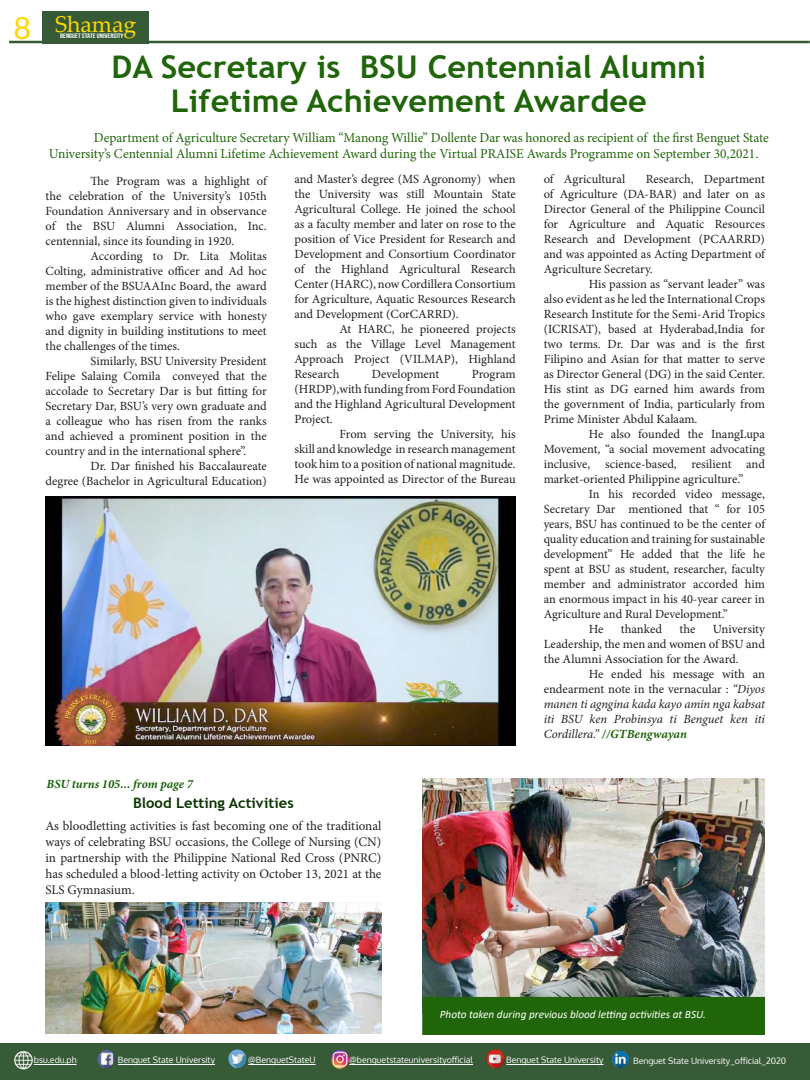
<style>
.page{position:relative;width:810px;height:1080px;background:#fff}
.page>*{position:absolute;margin:0;border:0;box-sizing:border-box;transform-origin:0 0}
.t1{font:700 31.25px/33.8px "Trebuchet MS";color:#20650a;text-align:center;scale:1.04 1}
.t2{font:30.5px "Aleo";color:#fed702}
.t3{font:22.88px "Palatino Linotype";color:#fed702}
.t4{font:700 14.38px "Trebuchet MS";color:#0b3502}
.t5{font:13.62px/16.2px "Minion Pro";color:#20650a}
.t6{font:13.12px/16px "Minion Pro";color:#231f20;text-align:justify}
.t7{font:12.5px/15px "Minion Pro";color:#231f20;text-align:justify}
.t8{font:italic 12.5px/15px "Minion Pro";letter-spacing:-.005em;color:#231f20;text-align:justify}
.t9{font:italic 700 12.5px "Minion Pro";color:#1a620a}
.t10{font:italic 11.25px "Calibri";color:#fff}
.t11{font:8.75px "Oxygen";color:#fff}
.t12{font:6.5px "Bebas Neue";color:#fff;scale:1.18 1}
.s1{font-style:normal}
.s2{font-weight:700;color:#20650a}
</style>
<div class="page">
<hr style="left:9px;top:41px;width:800px;height:2px;background:#365a36">
<div style="left:42px;top:11px;width:106px;height:32px;background:#365a36"></div>
<div style="left:0;top:1044px;width:810px;height:36px;background:#385b37"></div>
<hr style="left:118px;top:1064px;width:97px;height:1px;background:#fff">
<hr style="left:506px;top:1064px;width:97px;height:1px;background:#fff">
<hr style="left:248px;top:1064px;width:68px;height:1px;background:#fff">
<hr style="left:349px;top:1064px;width:124px;height:1px;background:#fff">
<hr style="left:34px;top:1064px;width:43px;height:1px;background:#fff">
<img style="left:97px;top:1050px;width:18px;height:18px;border-radius:9px">
<img style="left:228px;top:1049px;width:19px;height:19px;border-radius:9px">
<img style="left:486px;top:1049px;width:19px;height:19px;border-radius:9px">
<img style="left:14px;top:1051px;width:19px;height:19px;border-radius:10px">
<img style="left:331px;top:1050px;width:18px;height:19px;border-radius:9px">
<img style="left:612px;top:1050px;width:17px;height:19px">
<img style="left:45px;top:497px;width:471px;height:249px">
<img style="left:46px;top:902px;width:335px;height:132px">
<img style="left:422px;top:779px;width:343px;height:218px">
<div style="left:422px;top:997px;width:343px;height:38px;background:#20650a"></div>
<h2 class="t2" style="left:14px;top:11px;width:18px">8</h2>
<h3 class="t3" style="left:55px;top:8px;width:83px">Shamag</h3>
<p class="t12" style="left:60px;top:32px;width:55px">BENGUET STATE UNIVERSITY</p>
<h1 class="t1" style="left:112px;top:50px;width:573px">DA Secretary is BSU Centennial Alumni<br>Lifetime Achievement Awardee</h1>
<p class="t5" style="left:49px;top:130px;width:721px;text-indent:45px">Department of Agriculture Secretary William “Manong Willie” Dollente Dar was honored as recipient of the first Benguet State<br>University’s Centennial Alumni Lifetime Achievement Award during the Virtual PRAISE Awards Programme on September 30,2021.</p>
<p class="t7" style="left:544px;top:172px;width:83px">of Agricultural</p>
<p class="t7" style="left:294px;top:172px;width:223px">and Master’s degree (MS Agronomy) when the University was still Mountain State Agricultural College. He joined the school as a faculty member and later on rose to the position of Vice President for Research and Development and Consortium Coordinator of the Highland Agricultural Research Center (HARC), now Cordillera Consortium for Agriculture, Aquatic Resources Research and Development (CorCARRD).</p>
<p class="t7" style="left:294px;top:322px;width:223px;text-indent:45px">At HARC, he pioneered projects such as the Village Level Management Approach Project (VILMAP), Highland Research</p>
<p class="t7" style="left:544px;top:172px;width:223px;text-indent:102px">Research, Department of Agriculture (DA-BAR) and later on as Director General of the Philippine Council for Agriculture and Aquatic Resources Research and Development (PCAARRD) and was appointed as Acting Department of Agriculture Secretary.</p>
<p class="t7" style="left:544px;top:277px;width:223px;text-indent:45px">His passion as “servant leader” was also evident as he led the International Crops Research Institute for the Semi-Arid Tropics (ICRISAT), based at Hyderabad,India for two terms. Dr. Dar was and is the first Filipino and Asian for that matter to serve as Director General (DG) in the said Center.<br>His stint as DG earned him awards from the government of India, particularly from Prime Minister Abdul Kalaam.</p>
<p class="t7" style="left:544px;top:427px;width:223px;text-indent:45px">He also founded the InangLupa Movement, “a social movement advocating inclusive, science-based, resilient and market-oriented Philippine agriculture.”</p>
<p class="t7" style="left:589px;top:487px;width:178px">In his recorded video message,</p>
<p class="t7" style="left:544px;top:502px;width:223px">Secretary Dar mentioned that “ for 105</p>
<p class="t7" style="left:544px;top:517px;width:223px">years, BSU has continued to be the center of</p>
<p class="t7" style="left:544px;top:532px;width:223px">quality education and training for sustainable</p>
<p class="t7" style="left:544px;top:547px;width:223px">development” He added that the life he</p>
<p class="t7" style="left:544px;top:562px;width:223px">spent at BSU as student, researcher, faculty</p>
<p class="t7" style="left:544px;top:577px;width:223px">member and administrator accorded him</p>
<p class="t7" style="left:544px;top:592px;width:223px">an enormous impact in his 40-year career in</p>
<p class="t7" style="left:544px;top:607px;width:186px">Agriculture and Rural Development.”</p>
<p class="t7" style="left:589px;top:622px;width:16px">He</p>
<p class="t7" style="left:621px;top:622px;width:43px">thanked</p>
<p class="t7" style="left:679px;top:622px;width:17px">the</p>
<p class="t7" style="left:46px;top:174px;width:223px;text-indent:45px">The Program was a highlight of the celebration of the University’s 105th Foundation Anniversary and in observance of the BSU Alumni Association, Inc. centennial, since its founding in 1920.</p>
<p class="t7" style="left:46px;top:249px;width:223px;text-indent:45px">According to Dr. Lita Molitas Colting, administrative officer and Ad hoc member of the BSUAAInc Board, the award is the highest distinction given to individuals who gave exemplary service with honesty and dignity in building institutions to meet the challenges of the times.</p>
<p class="t7" style="left:46px;top:354px;width:223px;text-indent:45px">Similarly, BSU University President Felipe Salaing Comila conveyed that the accolade to Secretary Dar is but fitting for Secretary Dar, BSU’s very own graduate and a colleague who has risen from the ranks and achieved a prominent position in the country and in the international sphere”.</p>
<p class="t7" style="left:46px;top:459px;width:223px;text-align:right">Dr. Dar finished his Baccalaureate<br>degree (Bachelor in Agricultural Education)</p>
<p class="t7" style="left:372px;top:367px;width:69px">Development</p>
<p class="t7" style="left:294px;top:367px;width:223px;text-indent:177px">Program (HRDP),with funding from Ford Foundation and the Highland Agricultural Development Project.</p>
<p class="t7" style="left:294px;top:427px;width:223px;text-indent:45px">From serving the University, his skill and knowledge in research management took him to a position of national magnitude.<br>He was appointed as Director of the Bureau</p>
<p class="t7" style="left:544px;top:622px;width:223px;text-indent:169px">University Leadership, the men and women of BSU and the Alumni Association for the Award.</p>
<p class="t8" style="left:544px;top:667px;width:223px;text-indent:45px"><span class="s1">He ended his message with an endearment note in the vernacular :</span> “Diyos manen ti agngina kada kayo amin nga kabsat iti BSU ken Probinsya ti Benguet ken iti Cordillera.” <span class="s2">//GTBengwayan</span></p>
<p class="t9" style="left:47px;top:775px;width:148px">BSU turns 105... from page 7</p>
<p class="t4" style="left:133px;top:794px;width:162px">Blood Letting Activities</p>
<p class="t6" style="left:46px;top:818px;width:337px">As bloodletting activities is fast becoming one of the traditional ways of celebrating BSU occasions, the College of Nursing (CN) in partnership with the Philippine National Red Cross (PNRC) has scheduled a blood-letting activity on October 13, 2021 at the SLS Gymnasium.</p>
<p class="t10" style="left:440px;top:1006px;width:268px">Photo taken during previous blood letting activities at BSU.</p>
<p class="t11" style="left:34px;top:1054px;width:44px">bsu.edu.ph</p>
<p class="t11" style="left:118px;top:1054px;width:99px">Benguet State University</p>
<p class="t11" style="left:248px;top:1054px;width:69px">@BenguetStateU</p>
<p class="t11" style="left:349px;top:1054px;width:125px">@benguetstateuniversityofficial</p>
<p class="t11" style="left:506px;top:1054px;width:99px">Benguet State University</p>
<p class="t11" style="left:633px;top:1055px;width:155px">Benguet State University_official_2020</p>
</div>
